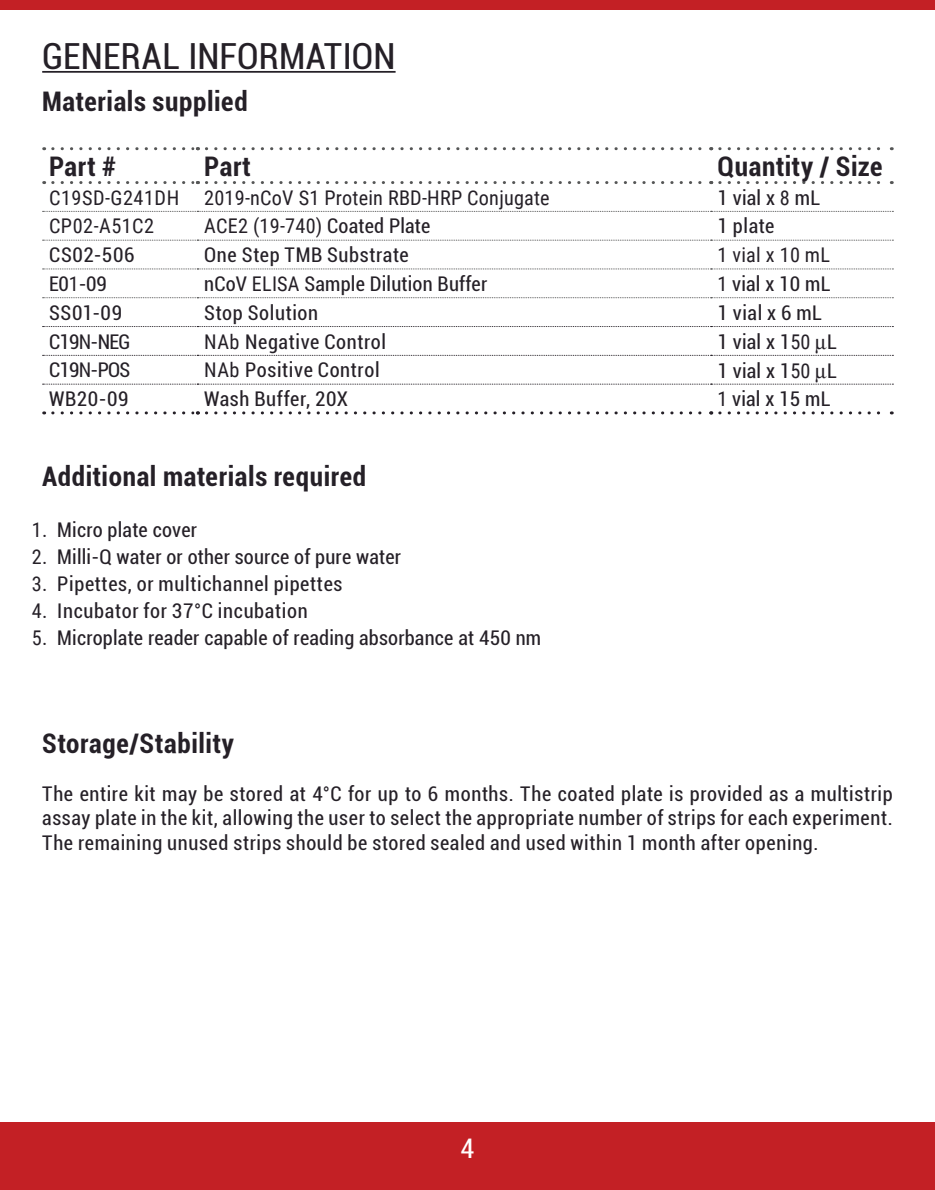
<style>
.page{position:relative;width:935px;height:1190px;background:#fff}
.page>*{position:absolute;margin:0;border:0;box-sizing:border-box;transform-origin:0 0}
.t1{font:condensed 36px "Roboto";letter-spacing:.005em;color:#252027}
.t2{font:700 condensed 27px "Roboto";letter-spacing:.025em;color:#252027}
.t3{font:condensed 27px "Roboto";color:#fff}
.t4{font:condensed 20.4px/24px "Roboto";letter-spacing:.03em;color:#252027;text-align:justify}
.t5{font:condensed 20.4px "Roboto";letter-spacing:.01em;color:#252027}
.t6{font:20.4px "Roboto Condensed";letter-spacing:.01em;color:#252027}
.s1{font-style:inherit}
.s2{font-family:"Roboto Condensed";font-stretch:normal}
.s3{font-family:"Roboto";font-stretch:condensed}
</style>
<div class="page">
<div style="left:0;top:1122px;width:935px;height:68px;background:#c32025"></div>
<div style="left:0;top:0;width:935px;height:9px;background:#c32025"></div>
<hr style="left:42px;top:71px;width:354px;height:2px;background:#252027">
<svg style="left:53px;top:147px;width:145px;height:3px"></svg>
<svg style="left:206px;top:147px;width:506px;height:3px"></svg>
<svg style="left:720px;top:147px;width:172px;height:3px"></svg>
<svg style="left:53px;top:181px;width:145px;height:3px"></svg>
<svg style="left:206px;top:181px;width:506px;height:3px"></svg>
<svg style="left:720px;top:181px;width:172px;height:3px"></svg>
<svg style="left:43px;top:211px;width:850px;height:1px"></svg>
<svg style="left:43px;top:240px;width:850px;height:1px"></svg>
<svg style="left:43px;top:268px;width:850px;height:1px"></svg>
<svg style="left:43px;top:297px;width:850px;height:1px"></svg>
<svg style="left:43px;top:326px;width:850px;height:1px"></svg>
<svg style="left:53px;top:411px;width:145px;height:3px"></svg>
<svg style="left:206px;top:411px;width:506px;height:3px"></svg>
<svg style="left:720px;top:411px;width:172px;height:3px"></svg>
<svg style="left:43px;top:354px;width:850px;height:2px"></svg>
<svg style="left:43px;top:383px;width:850px;height:2px;background:#c6c5c7"></svg>
<h1 class="t1" style="left:42px;top:31px;width:355px">GENERAL INFORMATION</h1>
<h2 class="t2" style="left:42px;top:83px;width:207px">Materials supplied</h2>
<h2 class="t2" style="left:49px;top:147px;width:69px">Part #</h2>
<h2 class="t2" style="left:204px;top:147px;width:48px">Part</h2>
<h2 class="t2" style="left:717px;top:147px;width:167px">Quantity / Size</h2>
<p class="t6" style="left:49px;top:183px;width:502px">C19SD-G241D<span class="s1">H</span> 2019-nCoV S1 Protein RBD-HRP Conjugate</p>
<p class="t4" style="left:717px;top:185px;width:104px">1 vial x <span class="s2">8</span> mL</p>
<p class="t6" style="left:49px;top:212px;width:107px">CP02-A51C2</p>
<p class="t6" style="left:204px;top:212px;width:228px">ACE2 (19-740) <span class="s3">Coated Plate</span></p>
<p class="t4" style="left:717px;top:213px;width:58px">1 plate</p>
<p class="t4" style="left:49px;top:242px;width:87px">CS02-506</p>
<p class="t4" style="left:204px;top:242px;width:206px">One Step TMB Substrate</p>
<p class="t6" style="left:717px;top:241px;width:114px">1 vial x 10 mL</p>
<p class="t4" style="left:49px;top:271px;width:59px">E0<span class="s2">1</span>-09</p>
<p class="t5" style="left:204px;top:270px;width:285px">nCoV <span class="s2">ELISA</span> Sample Dilution Buffer</p>
<p class="t4" style="left:717px;top:271px;width:114px"><span class="s2">1</span> vial x 10 mL</p>
<p class="t4" style="left:49px;top:300px;width:75px">SS01-09</p>
<p class="t4" style="left:204px;top:300px;width:115px">Stop Solution</p>
<p class="t4" style="left:717px;top:300px;width:106px">1 vial x 6 mL</p>
<p class="t4" style="left:49px;top:329px;width:83px">C19<span class="s2">N</span>-NEG</p>
<p class="t4" style="left:204px;top:329px;width:183px"><span class="s2">NAb</span> Negative Control</p>
<p class="t4" style="left:717px;top:329px;width:121px">1 vial x 1<span class="s2">50</span> L</p>
<p class="t4" style="left:49px;top:357px;width:83px">C19<span class="s2">N</span>-POS</p>
<p class="t4" style="left:204px;top:357px;width:177px"><span class="s2">NAb</span> Positive Control</p>
<p class="t4" style="left:717px;top:358px;width:121px">1 vial x 1<span class="s2">50</span> L</p>
<p class="t4" style="left:49px;top:386px;width:81px">WB20-09</p>
<p class="t4" style="left:204px;top:386px;width:145px">Wash Buffer, 20X</p>
<p class="t4" style="left:717px;top:386px;width:114px"><span class="s2">1</span> vial x 15 mL</p>
<h2 class="t2" style="left:42px;top:458px;width:325px">Additional materials required</h2>
<p class="t5" style="left:32px;top:516px;width:167px"><span class="s2">1.</span> Micro plate cover</p>
<p class="t5" style="left:32px;top:543px;width:371px"><span class="s2">2.</span> Milli-Q water or other source of pure water</p>
<p class="t4" style="left:32px;top:571px;width:312px"><span class="s2">3.</span> Pipettes, or multichannel pipettes</p>
<p class="t4" style="left:32px;top:598px;width:277px"><span class="s2">4.</span> Incubator for 37°C incubation</p>
<p class="t5" style="left:32px;top:624px;width:511px"><span class="s2">5.</span> Microplate reader capable of reading absorbance at 450 nm</p>
<h2 class="t2" style="left:42px;top:725px;width:193px">Storage/Stability</h2>
<p class="t4" style="left:42px;top:781px;width:852px">The entire kit may be stored at 4°C for up to 6 months. The coated plate is provided as a multistrip assay plate in the kit, allowing the user to select the appropriate number of strips for each experiment.<br>The remaining unused strips should be stored sealed and used within 1 month after opening.</p>
<h2 class="t3" style="left:460px;top:1129px;width:15px">4</h2>
</div>
